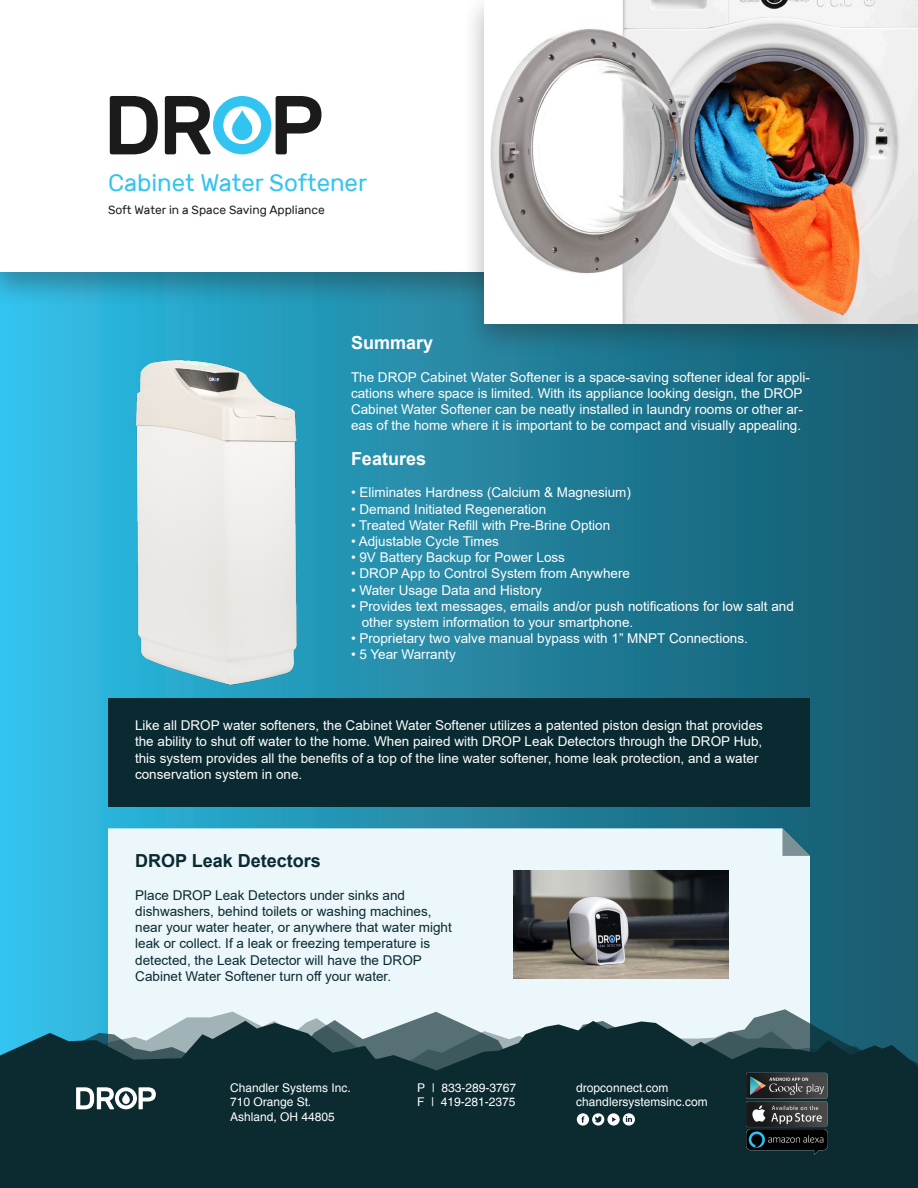
<style>
.page{position:relative;width:918px;height:1188px;background:#fff}
.page>*{position:absolute;margin:0;border:0;box-sizing:border-box;transform-origin:0 0}
.t1{font:24px "Rubik";color:#33c4ef}
.t2{font:700 18px "Arial";color:#0a2a31}
.t3{font:700 18px "Arial";color:#fff}
.t4{font:13.5px/16.2px "Arial";color:#fff}
.t5{font:13.5px/16.2px "Arial";color:#0a2a31}
.t6{font:12px/14.4px "Helvetica";color:#fff}
.t7{font:12px "Rubik";color:#231f20}
</style>
<div class="page">
<div style="left:0;top:0;width:918px;height:1188px;background:linear-gradient(to right,#30bee7,#165769)"></div>
<div style="left:0;top:0;width:918px;height:308px;background:#231f20;opacity:.35"></div>
<div style="left:0;top:0;width:918px;height:271px;background:#fff"></div>
<div style="left:462px;top:0;width:456px;height:357px;background:#231f20;opacity:.35"></div>
<img style="left:485px;top:0;width:433px;height:324px">
<svg style="left:110px;top:96px;width:48px;height:58px"></svg>
<svg style="left:165px;top:96px;width:156px;height:58px"></svg>
<img style="left:109px;top:341px;width:215px;height:352px">
<div style="left:108px;top:698px;width:702px;height:109px;background:#0a2a31"></div>
<div style="left:108px;top:828px;width:702px;height:181px;background:#ebf7fa"></div>
<svg style="left:0;top:1009px;width:918px;height:12px;background:#b2d5de"></svg>
<svg style="left:0;top:1021px;width:918px;height:167px;background:#193a41"></svg>
<img style="left:513px;top:871px;width:215px;height:108px">
<svg style="left:76px;top:1087px;width:80px;height:22px"></svg>
<svg style="left:577px;top:1113px;width:58px;height:13px"></svg>
<svg style="left:782px;top:828px;width:28px;height:28px"></svg>
<img style="left:743px;top:1070px;width:88px;height:85px">
<p class="t1" style="left:108px;top:169px;width:261px">Cabinet Water Softener</p>
<p class="t7" style="left:108px;top:204px;width:218px">Soft Water in a Space Saving Appliance</p>
<p class="t3" style="left:351px;top:330px;width:84px">Summary</p>
<p class="t4" style="left:351px;top:369px;width:460px">The DROP Cabinet Water Softener is a space-saving softener ideal for appli&shy;cations where space is limited. With its appliance looking design, the DROP Cabinet Water Softener can be neatly installed in laundry rooms or other ar&shy;eas of the home where it is important to be compact and visually appealing.</p>
<p class="t3" style="left:351px;top:446px;width:77px">Features</p>
<p class="t4" style="left:351px;top:484px;width:282px">• Eliminates Hardness (Calcium &amp; Magnesium)</p>
<p class="t4" style="left:351px;top:501px;width:197px">• Demand Initiated Regeneration</p>
<p class="t4" style="left:351px;top:517px;width:261px">• Treated Water Refill with Pre-Brine Option</p>
<p class="t4" style="left:351px;top:533px;width:150px">• Adjustable Cycle Times</p>
<p class="t4" style="left:351px;top:549px;width:216px">• 9V Battery Backup for Power Loss</p>
<p class="t4" style="left:351px;top:565px;width:281px">• DROP App to Control System from Anywhere</p>
<p class="t4" style="left:351px;top:582px;width:193px">• Water Usage Data and History</p>
<p class="t4" style="left:362px;top:598px;width:434px;text-indent:-11px">• Provides text messages, emails and/or push notifications for low salt and other system information to your smartphone.</p>
<p class="t4" style="left:351px;top:630px;width:398px">• Proprietary two valve manual bypass with 1” MNPT Connections.</p>
<p class="t4" style="left:351px;top:646px;width:106px">• 5 Year Warranty</p>
<p class="t4" style="left:135px;top:717px;width:630px">Like all DROP water softeners, the Cabinet Water Softener utilizes a patented piston design that provides the ability to shut off water to the home. When paired with DROP Leak Detectors through the DROP Hub, this system provides all the benefits of a top of the line water softener, home leak protection, and a water conservation system in one.</p>
<p class="t2" style="left:135px;top:848px;width:187px">DROP Leak Detectors</p>
<p class="t5" style="left:135px;top:887px;width:318px">Place DROP Leak Detectors under sinks and dishwashers, behind toilets or washing machines, near your water heater, or anywhere that water might leak or collect. If a leak or freezing temperature is detected, the Leak Detector will have the DROP Cabinet Water Softener turn off your water.</p>
<p class="t6" style="left:230px;top:1081px;width:122px">Chandler Systems Inc.<br>710 Orange St.<br>Ashland, OH 44805</p>
<p class="t6" style="left:417px;top:1081px;width:101px">P | 833-289-3767<br>F | 419-281-2375</p>
<p class="t6" style="left:576px;top:1081px;width:133px">dropconnect.com chandlersystemsinc.com</p>
</div>
